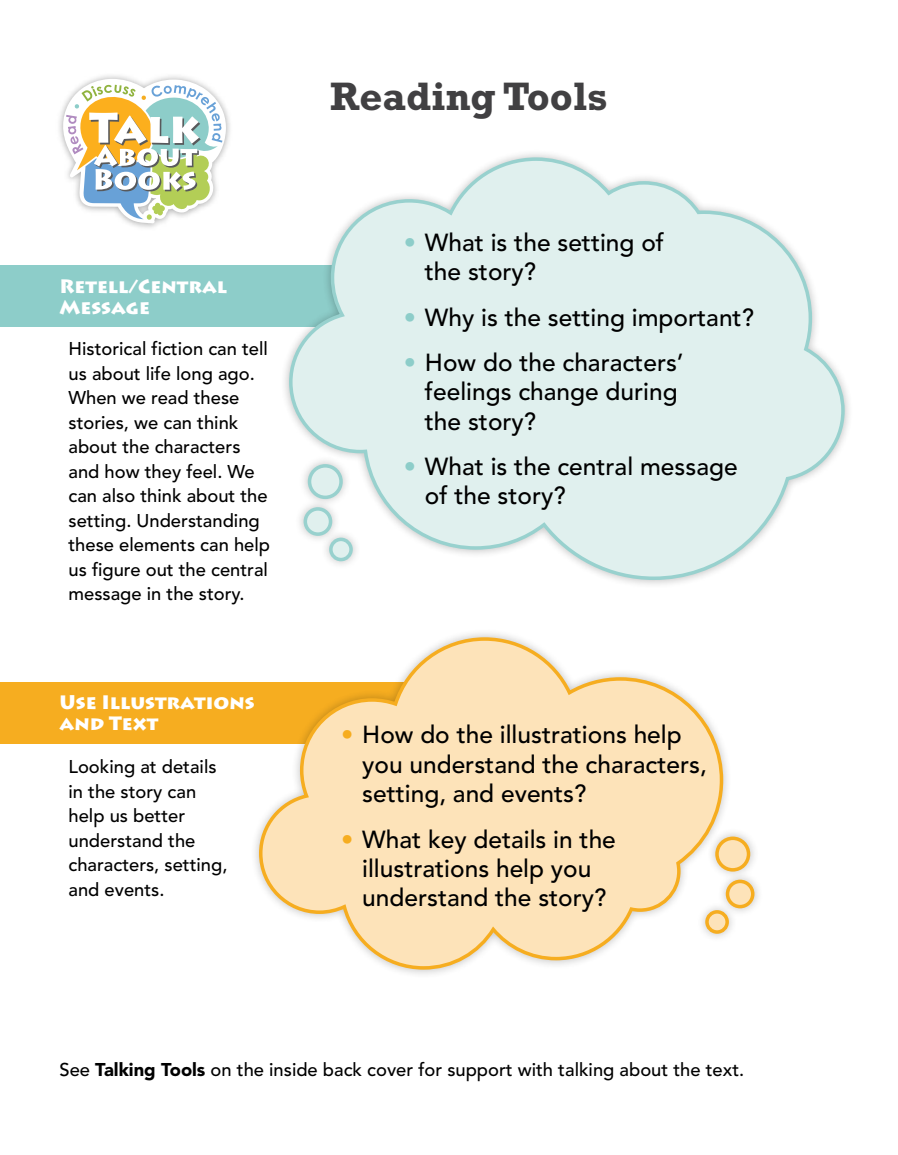
<style>
.page{position:relative;width:898px;height:1155px;background:#fff}
.page>*{position:absolute;margin:0;border:0;box-sizing:border-box;transform-origin:0 0}
.t1{font:700 40.25px "Rockwell";color:#414042}
.t2{font:500 24.5px/29.4px "Avenir";color:#000}
.t3{font:900 19.25px/21px "Lithos Pro";color:#fff}
.t4{font:500 18.38px/24.5px "Avenir";color:#000}
.s1{color:#8dcdc9}
.s2{color:#f6ad20}
.s3{font-weight:900}
</style>
<div class="page">
<div style="left:0;top:266px;width:347px;height:61px;background:#8dcdc9"></div>
<div style="left:0;top:682px;width:432px;height:61px;background:#f6ad20"></div>
<div style="left:249px;top:627px;width:483px;height:351px;background:#000;opacity:.25"></div>
<svg style="left:257px;top:635px;width:468px;height:336px"></svg>
<div style="left:696px;top:827px;width:67px;height:115px;background:#000;opacity:.25"></div>
<div style="left:717px;top:838px;width:31px;height:31px;background:#fde3b9;border-radius:50%"></div>
<div style="left:715px;top:836px;width:35px;height:35px;border:4px solid #f6ad20;border-radius:50%"></div>
<div style="left:727px;top:881px;width:25px;height:25px;background:#fde3b9;border-radius:50%"></div>
<div style="left:725px;top:879px;width:29px;height:29px;border:4px solid #f6ad20;border-radius:50%"></div>
<div style="left:707px;top:911px;width:20px;height:20px;background:#fde3b9;border-radius:50%"></div>
<div style="left:705px;top:910px;width:24px;height:23px;border:4px solid #f6ad20;border-radius:50%"></div>
<div style="left:280px;top:149px;width:573px;height:440px;background:#fff"></div>
<svg style="left:287px;top:156px;width:559px;height:425px"></svg>
<div style="left:294px;top:455px;width:68px;height:115px;background:#000;opacity:.25"></div>
<div style="left:309px;top:466px;width:32px;height:31px;background:#e0f0ee;border-radius:50%"></div>
<div style="left:308px;top:464px;width:35px;height:35px;border:4px solid #98d1ce;border-radius:50%"></div>
<div style="left:305px;top:509px;width:25px;height:25px;background:#e0f0ee;border-radius:50%"></div>
<div style="left:303px;top:507px;width:29px;height:29px;border:4px solid #98d1ce;border-radius:50%"></div>
<div style="left:331px;top:539px;width:20px;height:20px;background:#e0f0ee;border-radius:50%"></div>
<div style="left:329px;top:537px;width:24px;height:24px;border:4px solid #98d1ce;border-radius:50%"></div>
<img style="left:59px;top:75px;width:171px;height:153px">
<svg style="left:61px;top:79px;width:165px;height:144px"></svg>
<p class="t3" style="left:60px;top:276px;width:169px">Retell/Central<br>Message</p>
<p class="t4" style="left:68px;top:337px;width:203px">Historical fiction can tell us about life long ago.<br>When we read these stories, we can think about the characters and how they feel. We can also think about the setting. Understanding these elements can help us figure out the central message in the story.</p>
<p class="t3" style="left:60px;top:692px;width:196px">Use Illustrations and Text</p>
<p class="t4" style="left:68px;top:755px;width:160px">Looking at details in the story can help us better understand the characters, setting, and events.</p>
<h1 class="t1" style="left:330px;top:73px;width:279px">Reading Tools</h1>
<h2 class="t2" style="left:425px;top:228px;width:241px;text-indent:-21px"><span class="s1">•</span> What is the setting of the story?</h2>
<h2 class="t2" style="left:404px;top:303px;width:351px"><span class="s1">•</span> Why is the setting important?</h2>
<h2 class="t2" style="left:425px;top:348px;width:260px;text-indent:-21px"><span class="s1">•</span> How do the characters’ feelings change during the story?</h2>
<h2 class="t2" style="left:425px;top:452px;width:314px;text-indent:-21px"><span class="s1">•</span> What is the central message of the story?</h2>
<h2 class="t2" style="left:362px;top:720px;width:346px;text-indent:-21px"><span class="s2">•</span> How do the illustrations help you understand the characters, setting, and events?</h2>
<h2 class="t2" style="left:341px;top:824px;width:276px;text-align:center"><span class="s2">•</span> What key details in the illustrations help you understand the story?</h2>
<p class="t4" style="left:60px;top:1057px;width:686px">See <span class="s3">Talking Tools</span> on the inside back cover for support with talking about the text.</p>
</div>
